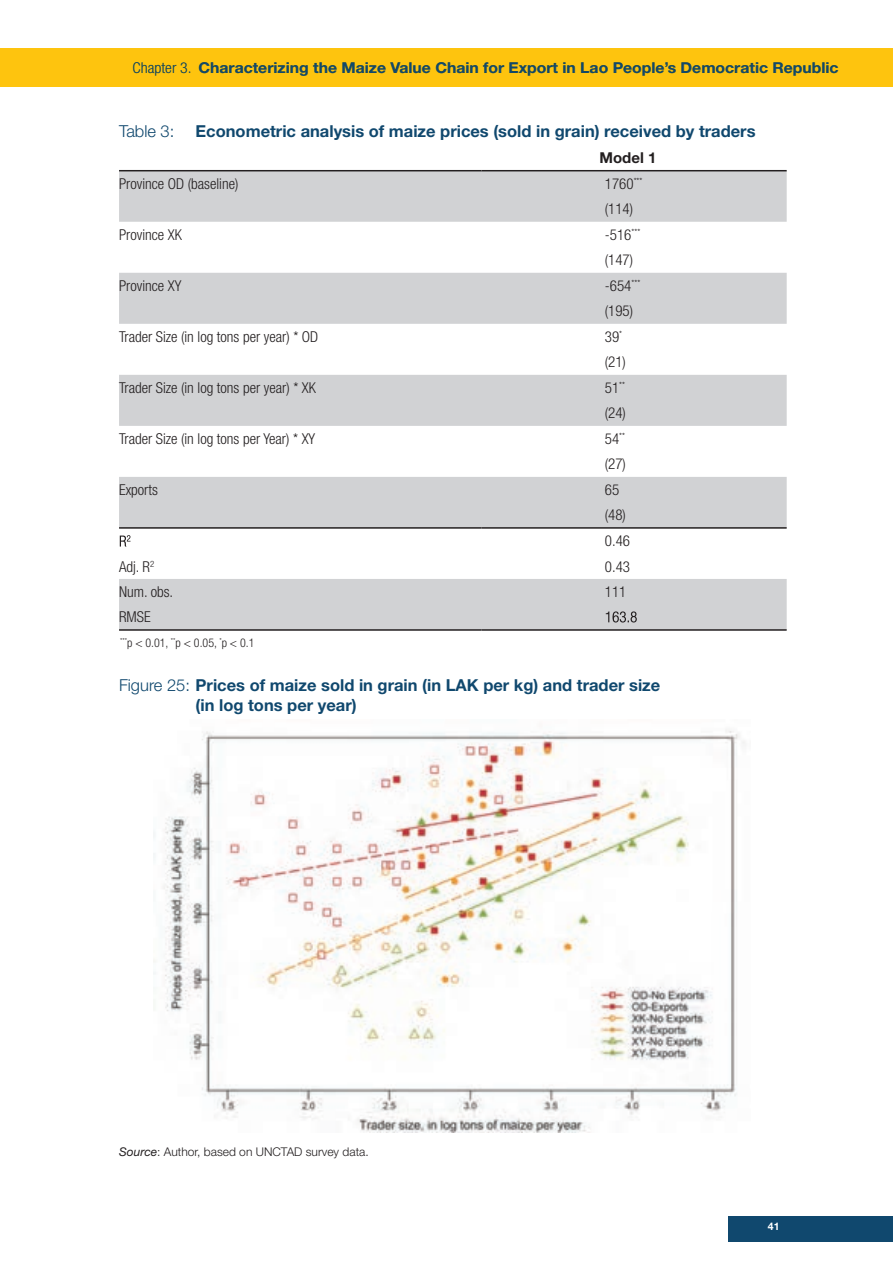
<style>
.page{position:relative;width:893px;height:1263px;background:#fff}
.page>*{position:absolute;margin:0;border:0;box-sizing:border-box;transform-origin:0 0}
.t1{font:700 16.5px/19.8px "Helvetica Neue LT Std";color:#10486e}
.t2{font:300 16.5px "Helvetica Neue LT Std";color:#10486e}
.t3{font:300 condensed 15px/25.5px "Helvetica Neue LT Std";color:#231f20}
.t4{font:700 15px "Helvetica Neue LT Std";color:#10486e;scale:1.05 1}
.t5{font:700 15px "Helvetica Neue LT Std";color:#231f20}
.t6{font:300 12px "Helvetica Neue LT Std";color:#231f20}
.t7{font:300 condensed 12px "Helvetica Neue LT Std";color:#231f20}
.t8{font:700 10.5px "Helvetica Neue LT Std";color:#fff}
.s1{font-weight:300;font-stretch:condensed}
.s2{font-weight:300}
.s3{font-weight:400;font-style:italic}
</style>
<div class="page">
<div style="left:0;top:48px;width:893px;height:38px;background:#fec40e"></div>
<div style="left:728px;top:1216px;width:165px;height:26px;background:#10486e"></div>
<svg style="left:119px;top:171px;width:668px;height:458px;fill:#d1d2d4"></svg>
<hr style="left:119px;top:629px;width:363px;height:2px;background:#231f20">
<hr style="left:482px;top:629px;width:305px;height:2px;background:#231f20">
<hr style="left:482px;top:170px;width:305px;height:1px;background:#231f20">
<hr style="left:119px;top:170px;width:363px;height:1px;background:#231f20">
<hr style="left:119px;top:527px;width:363px;height:2px;background:#231f20">
<hr style="left:482px;top:527px;width:305px;height:2px;background:#231f20">
<svg style="left:120px;top:535px;width:11px;height:11px"></svg>
<svg style="left:606px;top:611px;width:31px;height:11px"></svg>
<img style="left:153px;top:729px;width:592px;height:404px">
<p class="t4" style="left:133px;top:59px;width:674px"><span class="s1">Chapter 3.</span> Characterizing the Maize Value Chain for Export in Lao People’s Democratic Republic</p>
<p class="t2" style="left:119px;top:121px;width:57px">Table 3:</p>
<p class="t1" style="left:196px;top:121px;width:561px">Econometric analysis of maize prices (sold in grain) received by traders</p>
<p class="t5" style="left:599px;top:149px;width:58px">Model 1</p>
<p class="t3" style="left:119px;top:171px;width:121px">Province OD (baseline)</p>
<p class="t3" style="left:605px;top:171px;width:39px">1760<sup>*** </sup>(114)</p>
<p class="t3" style="left:119px;top:222px;width:64px">Province XK</p>
<p class="t3" style="left:605px;top:222px;width:37px">-516<sup>*** </sup>(147)</p>
<p class="t3" style="left:119px;top:273px;width:64px">Province XY</p>
<p class="t3" style="left:605px;top:273px;width:37px">-654<sup>*** </sup>(195)</p>
<p class="t3" style="left:119px;top:324px;width:201px">Trader Size (in log tons per year) * OD</p>
<p class="t3" style="left:605px;top:324px;width:23px">39<sup>* </sup>(21)</p>
<p class="t3" style="left:119px;top:375px;width:199px">Trader Size (in log tons per year) * XK</p>
<p class="t3" style="left:605px;top:375px;width:23px">51<sup>** </sup>(24)</p>
<p class="t3" style="left:119px;top:426px;width:198px">Trader Size (in log tons per Year) * XY</p>
<p class="t3" style="left:605px;top:426px;width:23px">54<sup>** </sup>(27)</p>
<p class="t3" style="left:119px;top:477px;width:40px">Exports</p>
<p class="t3" style="left:605px;top:477px;width:27px">65 (48)<br>0.46</p>
<p class="t3" style="left:119px;top:553px;width:37px">Adj. R<sup>2</sup></p>
<p class="t3" style="left:605px;top:553px;width:27px">0.43</p>
<p class="t3" style="left:119px;top:579px;width:56px">Num. obs.</p>
<p class="t3" style="left:605px;top:579px;width:23px">111</p>
<p class="t3" style="left:119px;top:604px;width:33px">RMSE</p>
<p class="t7" style="left:120px;top:636px;width:136px"><sup>***</sup>p &lt; 0.01, <sup>**</sup>p &lt; 0.05, <sup>*</sup>p &lt; 0.1</p>
<p class="t1" style="left:196px;top:675px;width:466px;text-indent:-77px"><span class="s2">Figure 25:</span> Prices of maize sold in grain (in LAK per kg) and trader size (in log tons per year)</p>
<p class="t6" style="left:119px;top:1145px;width:251px"><span class="s3">Source</span>: Author, based on UNCTAD survey data.</p>
<p class="t8" style="left:768px;top:1220px;width:13px">41</p>
</div>
